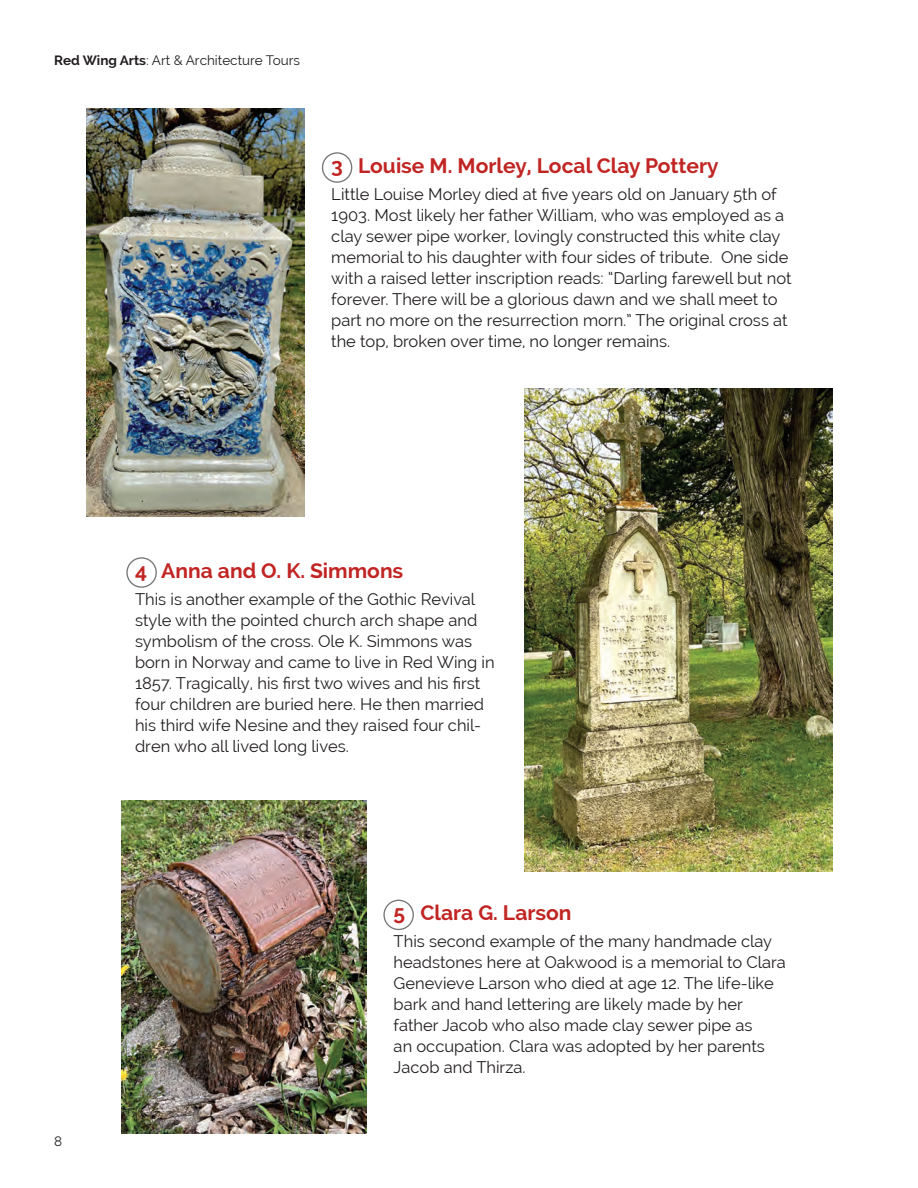
<style>
.page{position:relative;width:918px;height:1188px;background:#fff}
.page>*{position:absolute;margin:0;border:0;box-sizing:border-box;transform-origin:0 0}
.t1{font:700 21px "Raleway";color:#c12523}
.t2{font:16.5px/21px "Raleway";color:#231f20}
.t3{font:13.5px "Raleway";color:#231f20}
.s1{font-weight:700}
</style>
<div class="page">
<img style="left:86px;top:108px;width:218px;height:408px">
<img style="left:525px;top:389px;width:308px;height:483px">
<img style="left:121px;top:801px;width:246px;height:333px">
<div style="left:322px;top:152px;width:30px;height:31px;border:1px solid #777877;border-radius:50%"></div>
<div style="left:126px;top:557px;width:31px;height:31px;border:1px solid #777877;border-radius:50%"></div>
<div style="left:383px;top:900px;width:31px;height:30px;border:1px solid #777877;border-radius:50%"></div>
<p class="t3" style="left:54px;top:52px;width:248px"><span class="s1">Red Wing Arts</span>: Art &amp; Architecture Tours</p>
<p class="t1" style="left:331px;top:153px;width:389px">3 Louise M. Morley, Local Clay Pottery</p>
<p class="t2" style="left:331px;top:183px;width:447px">Little Louise Morley died at five years old on January 5th of</p>
<p class="t2" style="left:331px;top:204px;width:462px">1903. Most likely her father William, who was employed as a clay sewer pipe worker, lovingly constructed this white clay memorial to his daughter with four sides of tribute. One side with a raised letter inscription reads: “Darling farewell but not forever. There will be a glorious dawn and we shall meet to part no more on the resurrection morn.” The original cross at the top, broken over time, no longer remains.</p>
<p class="t1" style="left:135px;top:558px;width:270px">4 Anna and O. K. Simmons</p>
<p class="t2" style="left:135px;top:588px;width:342px">This is another example of the Gothic Revival</p>
<p class="t2" style="left:135px;top:609px;width:361px">style with the pointed church arch shape and symbolism of the cross. Ole K. Simmons was born in Norway and came to live in Red Wing in 1857. Tragically, his first two wives and his first four children are buried here. He then married his third wife Nesine and they raised four chil&shy;dren who all lived long lives.</p>
<p class="t3" style="left:54px;top:1133px;width:10px">8</p>
<p class="t1" style="left:394px;top:900px;width:179px">5 Clara G. Larson</p>
<p class="t2" style="left:394px;top:930px;width:380px">This second example of the many handmade clay</p>
<p class="t2" style="left:394px;top:951px;width:394px">headstones here at Oakwood is a memorial to Clara<br>Genevieve Larson who died at age 12. The life-like bark and hand lettering are likely made by her</p>
<p class="t2" style="left:394px;top:1014px;width:360px">father Jacob who also made clay sewer pipe as</p>
<p class="t2" style="left:394px;top:1035px;width:373px">an occupation. Clara was adopted by her parents</p>
<p class="t2" style="left:394px;top:1056px;width:133px">Jacob and Thirza.</p>
</div>
